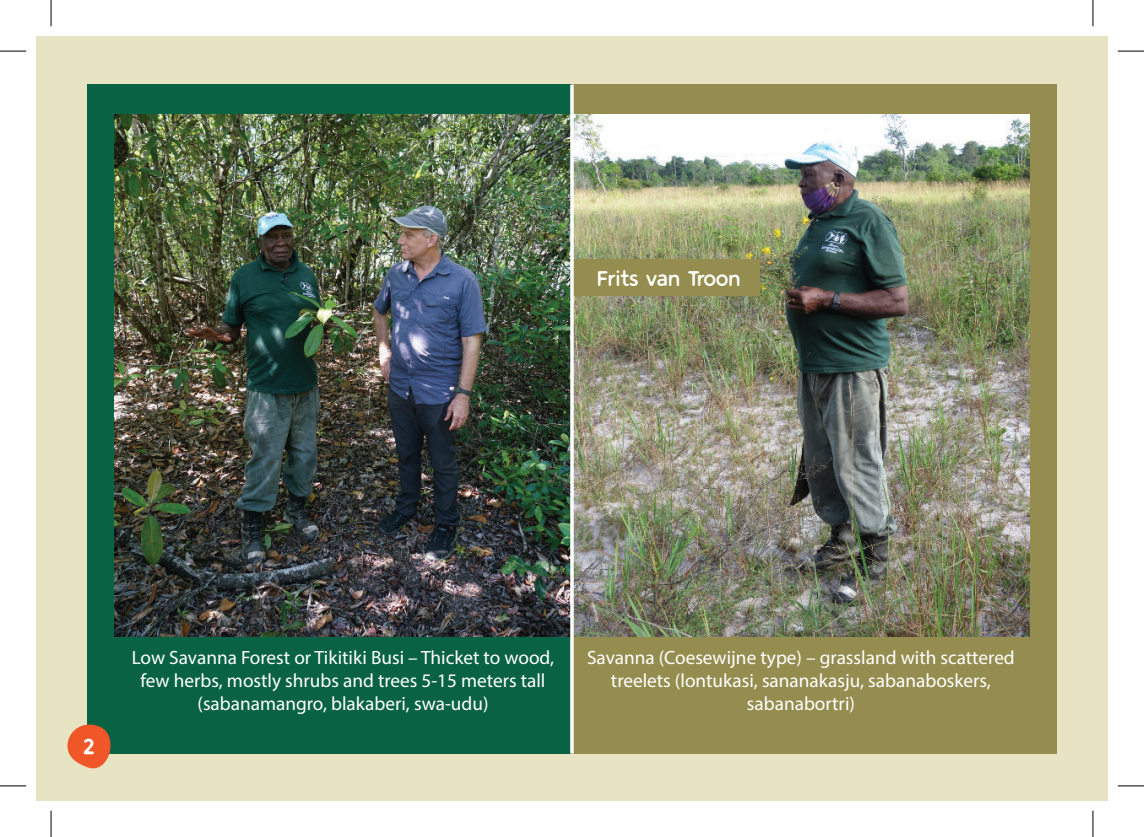
<style>
.page{position:relative;width:1144px;height:837px;background:#fff}
.page>*{position:absolute;margin:0;border:0;box-sizing:border-box;transform-origin:0 0}
.t1{font:19.25px/23.1px "Myriad Pro";color:#fff;text-align:center}
.t2{font:17.5px "Warlow Sans";color:#fff}
.t3{font:700 17.5px "Warlow Sans";color:#fff}
</style>
<div class="page">
<div style="left:36px;top:36px;width:1072px;height:764px;background:#e8e3c2"></div>
<div style="left:572px;top:85px;width:485px;height:668px;background:#958d4f"></div>
<div style="left:87px;top:85px;width:485px;height:668px;background:#096244"></div>
<img style="left:114px;top:114px;width:456px;height:522px">
<img style="left:574px;top:114px;width:456px;height:522px">
<div style="left:572px;top:259px;width:187px;height:37px;background:#958d4f"></div>
<svg style="left:570px;top:85px;width:4px;height:668px;background:#ecefeb"></svg>
<svg style="left:67px;top:724px;width:44px;height:45px"></svg>
<svg style="left:0;top:51px;width:26px;height:1px"></svg>
<svg style="left:1118px;top:51px;width:26px;height:1px"></svg>
<svg style="left:0;top:785px;width:26px;height:1px"></svg>
<svg style="left:1118px;top:785px;width:26px;height:1px"></svg>
<svg style="left:51px;top:0;width:1px;height:26px"></svg>
<svg style="left:51px;top:810px;width:1px;height:26px"></svg>
<svg style="left:1092px;top:0;width:1px;height:26px"></svg>
<svg style="left:1092px;top:810px;width:1px;height:26px"></svg>
<p class="t2" style="left:597px;top:266px;width:145px">Frits van Troon</p>
<p class="t3" style="left:82px;top:734px;width:15px">2</p>
<p class="t1" style="left:132px;top:645px;width:424px">Low Savanna Forest or Tikitiki Busi – Thicket to wood, few herbs, mostly shrubs and trees 5-15 meters tall (sabanamangro, blakaberi, swa-udu)</p>
<p class="t1" style="left:587px;top:645px;width:429px">Savanna (Coesewijne type) – grassland with scattered treelets (lontukasi, sananakasju, sabanaboskers, sabanabortri)</p>
</div>
